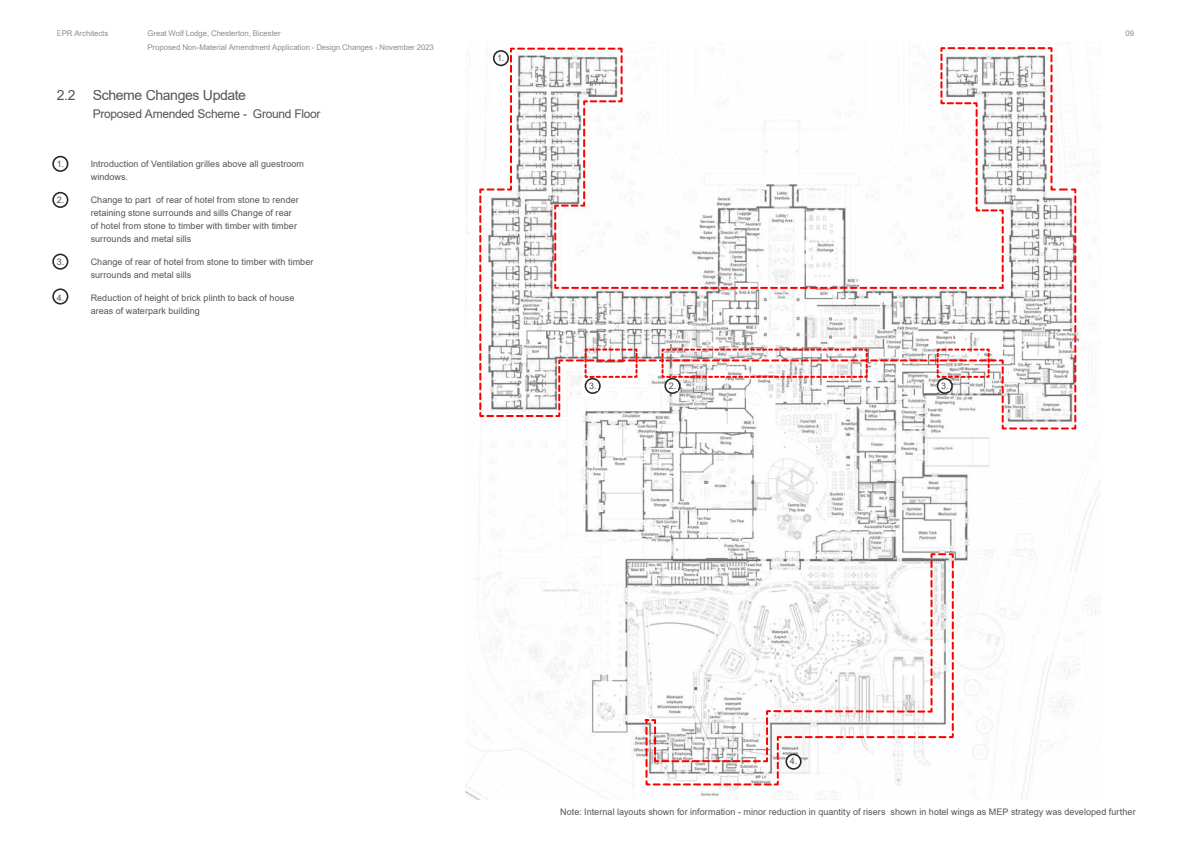
<style>
.page{position:relative;width:1191px;height:842px;background:#fff}
.page>*{position:absolute;margin:0;border:0;box-sizing:border-box;transform-origin:0 0}
.t1{font:14px "Arial";letter-spacing:-.025em;color:#545456}
.t2{font:12px "Arial";letter-spacing:-.025em;color:#545456}
.t3{font:9px/13px "Arial";letter-spacing:.005em;color:#545456}
.t4{font:7.8px/14.2px "Arial";letter-spacing:-.005em;color:#8b8e90}
</style>
<div class="page">
<img style="left:465px;top:171px;width:635px;height:628px">
<div style="left:52px;top:156px;width:16px;height:16px;border:2px solid #292829;border-radius:50%"></div>
<div style="left:52px;top:192px;width:16px;height:16px;border:2px solid #292829;border-radius:50%"></div>
<div style="left:52px;top:254px;width:16px;height:16px;border:2px solid #292829;border-radius:50%"></div>
<div style="left:52px;top:288px;width:16px;height:17px;border:2px solid #292829;border-radius:50%"></div>
<svg style="left:478px;top:46px;width:599px;height:384px"></svg>
<svg style="left:558px;top:348px;width:437px;height:63px"></svg>
<svg style="left:643px;top:552px;width:311px;height:234px"></svg>
<p class="t4" style="left:57px;top:26px;width:53px">EPR Architects</p>
<p class="t4" style="left:147px;top:26px;width:288px">Great Wolf Lodge, Chesterton, Bicester<br>Proposed Non-Material Amendment Application - Design Changes - November 2023</p>
<h1 class="t1" style="left:57px;top:86px;width:191px">2.2 Scheme Changes Update</h1>
<h2 class="t2" style="left:93px;top:106px;width:229px">Proposed Amended Scheme - Ground Floor</h2>
<p class="t3" style="left:57px;top:157px;width:9px">1.</p>
<p class="t3" style="left:91px;top:157px;width:215px">Introduction of Ventilation grilles above all guestroom windows.</p>
<p class="t3" style="left:57px;top:193px;width:9px">2.</p>
<p class="t3" style="left:91px;top:193px;width:210px">Change to part of rear of hotel from stone to render retaining stone surrounds and sills Change of rear of hotel from stone to timber with timber with timber surrounds and metal sills</p>
<p class="t3" style="left:57px;top:255px;width:9px">3.</p>
<p class="t3" style="left:91px;top:255px;width:224px">Change of rear of hotel from stone to timber with timber surrounds and metal sills</p>
<p class="t3" style="left:57px;top:291px;width:9px">4.</p>
<p class="t3" style="left:91px;top:291px;width:205px">Reduction of height of brick plinth to back of house areas of waterpark building</p>
<p class="t3" style="left:497px;top:51px;width:9px">1.</p>
<p class="t3" style="left:589px;top:379px;width:9px">3.</p>
<p class="t3" style="left:669px;top:379px;width:9px">2.</p>
<p class="t3" style="left:941px;top:379px;width:9px">3.</p>
<p class="t4" style="left:1125px;top:26px;width:10px">09</p>
<p class="t3" style="left:790px;top:755px;width:9px">4.</p>
<p class="t3" style="left:560px;top:805px;width:577px">Note: Internal layouts shown for information - minor reduction in quantity of risers shown in hotel wings as MEP strategy was developed further</p>
</div>
